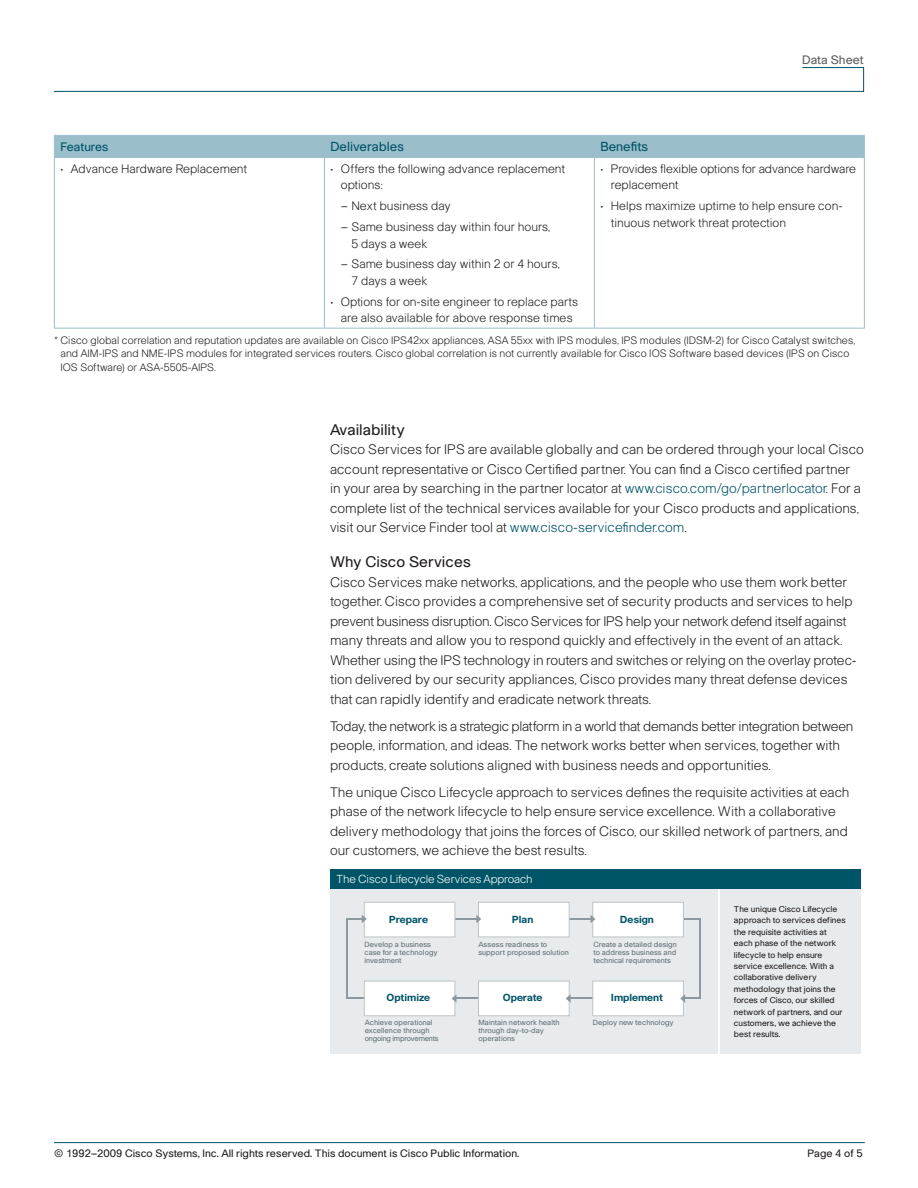
<style>
.page{position:relative;width:918px;height:1188px;background:#fff}
.page>*{position:absolute;margin:0;border:0;box-sizing:border-box;transform-origin:0 0}
.SubHead1{font:15px "Cisco";color:#231f20}
.Body{font:300 13.5px/19.5px "Cisco";color:#231f20}
.CH1_CellHead1{font:12.75px "Cisco";color:#005467}
.CellBullet{font:300 12px/16.5px "Cisco";color:#231f20}
.Document_Description{font:12px "Cisco";color:#5f5f62}
.CH2_CellHead2{font:12px "Cisco";color:#005467}
.t1{font:300 11.4px "Cisco";letter-spacing:-.01em;color:#fff}
.CellBody{font:300 10.5px/13.5px "Cisco";color:#231f20}
.Body-2{font:10.5px "Cisco";color:#231f20}
.t2{font:700 10.05px "Cisco";color:#005467}
.t3{font:8.25px/11.4px "Cisco";color:#231f20}
.t4{font:7.35px/8.1px "Cisco";color:#627179}
.s1{color:#005467}
</style>
<div class="page">
<hr style="left:54px;top:1142px;width:811px;height:1px;background:#005467">
<svg style="left:54px;top:67px;width:810px;height:25px"></svg>
<div style="left:54px;top:135px;width:811px;height:22px;background:#9bbecb"></div>
<hr style="left:54px;top:157px;width:270px;height:1px;background:#9bbecb">
<hr style="left:54px;top:158px;width:1px;height:170px;background:#9bbecb">
<hr style="left:324px;top:157px;width:270px;height:1px;background:#9bbecb">
<hr style="left:324px;top:158px;width:1px;height:170px;background:#9bbecb">
<hr style="left:594px;top:157px;width:271px;height:1px;background:#9bbecb">
<hr style="left:594px;top:158px;width:1px;height:170px;background:#9bbecb">
<hr style="left:864px;top:158px;width:1px;height:170px;background:#9bbecb">
<hr style="left:54px;top:328px;width:270px;height:1px;background:#9bbecb">
<hr style="left:324px;top:328px;width:270px;height:1px;background:#9bbecb">
<hr style="left:594px;top:328px;width:271px;height:1px;background:#9bbecb">
<div style="left:330px;top:869px;width:530px;height:185px;background:#e7ebed"></div>
<hr style="left:346px;top:918px;width:2px;height:81px;background:#8b98a0">
<hr style="left:699px;top:918px;width:2px;height:81px;background:#8b98a0">
<hr style="left:346px;top:998px;width:355px;height:1px;background:#8b98a0">
<hr style="left:346px;top:918px;width:355px;height:2px;background:#8b98a0">
<div style="left:592px;top:902px;width:92px;height:35px;background:#fff;border:1px solid #bcc4c9"></div>
<div style="left:478px;top:902px;width:92px;height:35px;background:#fff;border:1px solid #bcc4c9"></div>
<div style="left:364px;top:902px;width:91px;height:35px;background:#fff;border:1px solid #bcc4c9"></div>
<div style="left:592px;top:981px;width:92px;height:35px;background:#fff;border:1px solid #bcc4c9"></div>
<div style="left:478px;top:981px;width:92px;height:35px;background:#fff;border:1px solid #bcc4c9"></div>
<div style="left:364px;top:981px;width:91px;height:35px;background:#fff;border:1px solid #bcc4c9"></div>
<svg style="left:362px;top:915px;width:5px;height:8px"></svg>
<svg style="left:476px;top:915px;width:5px;height:8px"></svg>
<svg style="left:590px;top:915px;width:5px;height:8px"></svg>
<svg style="left:680px;top:994px;width:5px;height:9px"></svg>
<svg style="left:566px;top:994px;width:5px;height:9px"></svg>
<svg style="left:452px;top:994px;width:5px;height:9px"></svg>
<hr style="left:718px;top:889px;width:1px;height:165px;background:#fff">
<div style="left:330px;top:869px;width:530px;height:20px;background:#005467"></div>
<p class="Document_Description" style="left:802px;top:53px;width:63px">Data Sheet</p>
<p class="CH2_CellHead2" style="left:60px;top:140px;width:50px">Features</p>
<p class="CH1_CellHead1" style="left:330px;top:139px;width:75px">Deliverables</p>
<p class="CH1_CellHead1" style="left:600px;top:139px;width:49px">Benefits</p>
<p class="CellBullet" style="left:60px;top:160px;width:188px">• Advance Hardware Replacement</p>
<p class="CellBullet" style="left:341px;top:160px;width:226px;text-indent:-10px">• Offers the following advance replacement options:</p>
<p class="CellBullet" style="left:341px;top:197px;width:111px">– Next business day</p>
<p class="CellBullet" style="left:351px;top:218px;width:201px;text-indent:-10px">– Same business day within four hours,<br>5 days a week</p>
<p class="CellBullet" style="left:351px;top:256px;width:210px;text-indent:-10px">– Same business day within 2 or 4 hours,<br>7 days a week</p>
<p class="CellBullet" style="left:330px;top:293px;width:249px;text-align:center">• Options for on-site engineer to replace parts are also available for above response times</p>
<p class="CellBullet" style="left:611px;top:160px;width:247px;text-indent:-10px">• Provides flexible options for advance hardware replacement</p>
<p class="CellBullet" style="left:611px;top:197px;width:233px;text-indent:-10px">• Helps maximize uptime to help ensure con&shy;tinuous network threat protection</p>
<p class="CellBody" style="left:60px;top:333px;width:796px;text-indent:-6px">* Cisco global correlation and reputation updates are available on Cisco IPS42xx appliances, ASA 55xx with IPS modules, IPS modules (IDSM-2) for Cisco Catalyst switches, and AIM-IPS and NME-IPS modules for integrated services routers. Cisco global correlation is not currently available for Cisco IOS Software based devices (IPS on Cisco<br>IOS Software) or ASA-5505-AIPS.</p>
<p class="SubHead1" style="left:330px;top:421px;width:76px">Availability</p>
<p class="Body" style="left:330px;top:440px;width:535px">Cisco Services for IPS are available globally and can be ordered through your local Cisco account representative or Cisco Certified partner. You can find a Cisco certified partner in your area by searching in the partner locator at <span class="s1">www.cisco.com/go/partnerlocator</span>. For a complete list of the technical services available for your Cisco products and applications, visit our Service Finder tool at <span class="s1">www.cisco-servicefinder.com</span>.</p>
<p class="SubHead1" style="left:330px;top:553px;width:142px">Why Cisco Services</p>
<p class="Body" style="left:330px;top:572px;width:528px">Cisco Services make networks, applications, and the people who use them work better together. Cisco provides a comprehensive set of security products and services to help prevent business disruption. Cisco Services for IPS help your network defend itself against many threats and allow you to respond quickly and effectively in the event of an attack.<br>Whether using the IPS technology in routers and switches or relying on the overlay protec&shy;tion delivered by our security appliances, Cisco provides many threat defense devices that can rapidly identify and eradicate network threats.</p>
<p class="Body" style="left:330px;top:716px;width:525px">Today, the network is a strategic platform in a world that demands better integration between people, information, and ideas. The network works better when services, together with products, create solutions aligned with business needs and opportunities.</p>
<p class="Body" style="left:330px;top:782px;width:521px">The unique Cisco Lifecycle approach to services defines the requisite activities at each phase of the network lifecycle to help ensure service excellence. With a collaborative delivery methodology that joins the forces of Cisco, our skilled network of partners, and our customers, we achieve the best results.</p>
<p class="t1" style="left:337px;top:872px;width:197px">The Cisco Lifecycle Services Approach</p>
<p class="t2" style="left:389px;top:913px;width:41px">Prepare</p>
<p class="t2" style="left:512px;top:913px;width:23px">Plan</p>
<p class="t2" style="left:620px;top:913px;width:36px">Design</p>
<p class="t4" style="left:365px;top:940px;width:75px">Develop a business case for a technology investment</p>
<p class="t4" style="left:478px;top:940px;width:92px">Assess readiness to support proposed solution</p>
<p class="t4" style="left:593px;top:940px;width:85px;text-align:justify">Create a detailed design to address business and technical requirements</p>
<p class="t2" style="left:387px;top:992px;width:45px">Optimize</p>
<p class="t2" style="left:503px;top:992px;width:41px">Operate</p>
<p class="t2" style="left:611px;top:992px;width:54px">Implement</p>
<p class="t4" style="left:365px;top:1019px;width:75px">Achieve operational excellence through ongoing improvements</p>
<p class="t4" style="left:479px;top:1019px;width:82px">Maintain network health through day-to-day operations</p>
<p class="t4" style="left:593px;top:1019px;width:82px">Deploy new technology</p>
<p class="t3" style="left:734px;top:903px;width:113px">The unique Cisco Lifecycle approach to services defines the requisite activities at each phase of the network lifecycle to help ensure service excellence. With a collaborative delivery methodology that joins the forces of Cisco, our skilled network of partners, and our customers, we achieve the best results.</p>
<p class="Body-2" style="left:54px;top:1147px;width:467px">© 1992–2009 Cisco Systems, Inc. All rights reserved. This document is Cisco Public Information.</p>
<p class="Body-2" style="left:808px;top:1147px;width:57px">Page 4 of 5</p>
</div>
